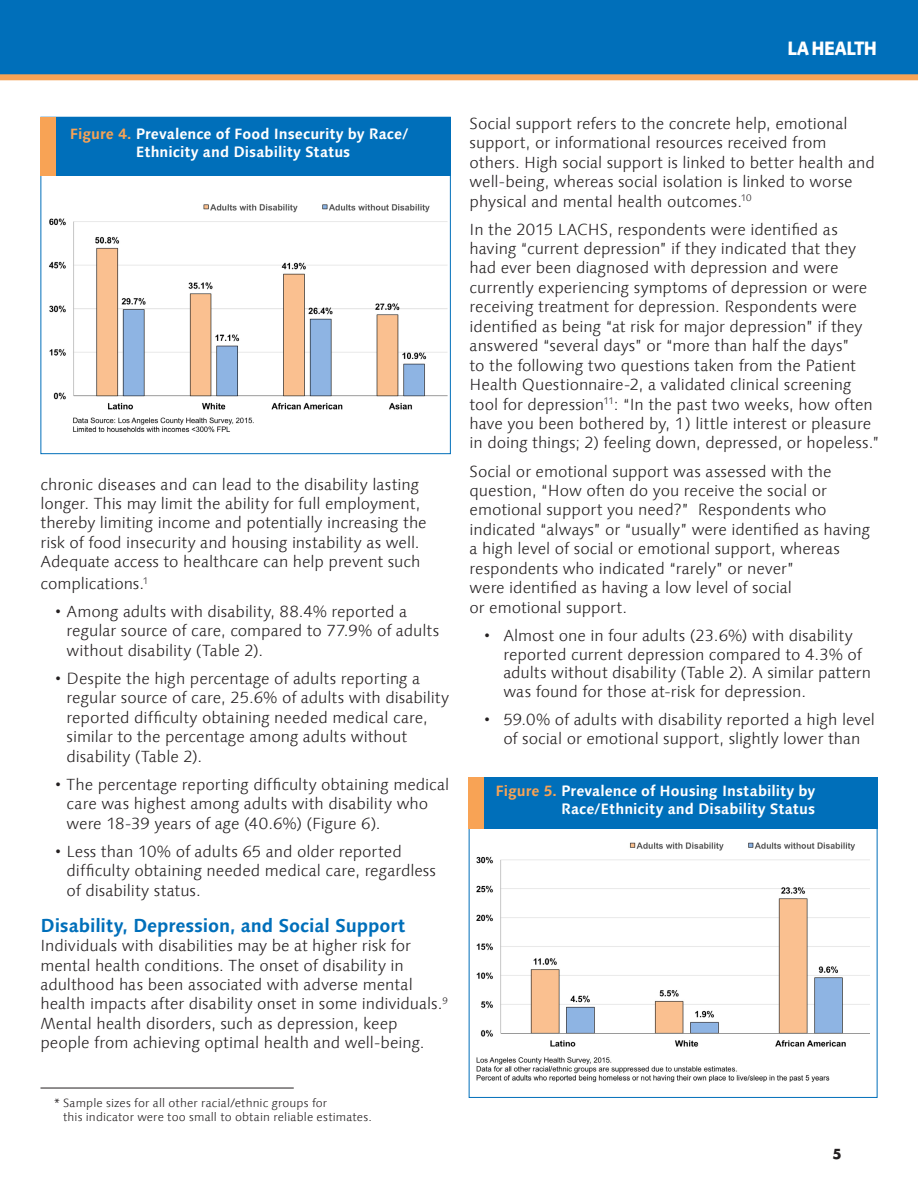
<style>
.page{position:relative;width:918px;height:1188px;background:#fff}
.page>*{position:absolute;margin:0;border:0;box-sizing:border-box;transform-origin:0 0}
.t1{font:800 19.5px "Linotype Syntax Com";letter-spacing:-.055em;color:#fff;scale:.9 1}
.SUBHEAD{font:700 18.75px "Linotype Syntax Com";letter-spacing:-.01em;color:#006fba}
.TEXT{font:300 16.2px/19.5px "Linotype Syntax Com";letter-spacing:-.005em;color:#231f20}
.TEXT_First_Paragraph{font:300 16.2px/19.5px "Linotype Syntax Com";letter-spacing:-.005em;color:#231f20}
.SUBHEAD-2{font:700 15px/18px "Linotype Syntax Com";color:#fff;text-align:center}
.t2{font:700 13.5px "Futura Std";color:#231f20}
.TEXT-2{font:300 12px/14.4px "Linotype Syntax Com";letter-spacing:.01em;color:#231f20}
.s1{color:#f8a355}
</style>
<div class="page">
<div style="left:0;top:0;width:918px;height:74px;background:#006fba"></div>
<div style="left:0;top:74px;width:918px;height:6px;background:#f8a355"></div>
<img style="left:49px;top:204px;width:399px;height:229px">
<div style="left:41px;top:117px;width:410px;height:58px;background:#006fba"></div>
<div style="left:41px;top:117px;width:15px;height:58px;background:#f8a355"></div>
<hr style="left:40px;top:1088px;width:254px;height:1px;background:#231f20">
<img style="left:476px;top:842px;width:394px;height:241px">
<div style="left:469px;top:777px;width:409px;height:52px;background:#006fba"></div>
<div style="left:468px;top:777px;width:16px;height:52px;background:#f8a355"></div>
<p class="t1" style="left:787px;top:35px;width:102px">LA HEALTH</p>
<p class="SUBHEAD-2" style="left:70px;top:124px;width:340px"><span class="s1">Figure 4.</span> Prevalence of Food Insecurity by Race/<br>Ethnicity and Disability Status</p>
<p class="TEXT_First_Paragraph" style="left:40px;top:474px;width:388px">chronic diseases and can lead to the disability lasting longer. This may limit the ability for full employment, thereby limiting income and potentially increasing the risk of food insecurity and housing instability as well.<br>Adequate access to healthcare can help prevent such</p>
<p class="TEXT_First_Paragraph" style="left:40px;top:574px;width:109px">complications.<sup>1</sup></p>
<p class="TEXT" style="left:67px;top:602px;width:374px;text-indent:-13px">• Among adults with disability, 88.4% reported a regular source of care, compared to 77.9% of adults without disability (Table 2).</p>
<p class="TEXT" style="left:67px;top:669px;width:384px;text-indent:-13px">• Despite the high percentage of adults reporting a regular source of care, 25.6% of adults with disability reported difficulty obtaining needed medical care, similar to the percentage among adults without disability (Table 2).</p>
<p class="TEXT" style="left:67px;top:774px;width:384px;text-indent:-13px">• The percentage reporting difficulty obtaining medical care was highest among adults with disability who were 18-39 years of age (40.6%) (Figure 6).</p>
<p class="TEXT" style="left:67px;top:841px;width:371px;text-indent:-13px">• Less than 10% of adults 65 and older reported difficulty obtaining needed medical care, regardless of disability status.</p>
<p class="SUBHEAD" style="left:40px;top:913px;width:367px">Disability, Depression, and Social Support</p>
<p class="TEXT_First_Paragraph" style="left:40px;top:936px;width:409px">Individuals with disabilities may be at higher risk for mental health conditions. The onset of disability in adulthood has been associated with adverse mental health impacts after disability onset in some individuals.<sup>9<br></sup>Mental health disorders, such as depression, keep people from achieving optimal health and well-being.</p>
<p class="TEXT-2" style="left:63px;top:1095px;width:310px;text-indent:-9px">* Sample sizes for all other racial/ethnic groups for<br>this indicator were too small to obtain reliable estimates.</p>
<p class="TEXT" style="left:470px;top:113px;width:407px">Social support refers to the concrete help, emotional support, or informational resources received from others. High social support is linked to better health and well-being, whereas social isolation is linked to worse physical and mental health outcomes.<sup>10</sup></p>
<p class="TEXT" style="left:470px;top:219px;width:411px">In the 2015 LACHS, respondents were identified as having “current depression” if they indicated that they had ever been diagnosed with depression and were currently experiencing symptoms of depression or were receiving treatment for depression. Respondents were identified as being “at risk for major depression” if they answered “several days” or “more than half the days”<br>to the following two questions taken from the Patient Health Questionnaire-2, a validated clinical screening tool for depression<sup>11</sup>: “In the past two weeks, how often have you been bothered by, 1) little interest or pleasure in doing things; 2) feeling down, depressed, or hopeless.”</p>
<p class="TEXT" style="left:470px;top:461px;width:402px">Social or emotional support was assessed with the question, “How often do you receive the social or emotional support you need?” Respondents who indicated “always” or “usually” were identified as having a high level of social or emotional support, whereas respondents who indicated “rarely” or never”<br>were identified as having a low level of social<br>or emotional support.</p>
<p class="TEXT" style="left:503px;top:626px;width:369px;line-height:18.9px;text-indent:-20px">• Almost one in four adults (23.6%) with disability reported current depression compared to 4.3% of adults without disability (Table 2). A similar pattern was found for those at-risk for depression.</p>
<p class="TEXT" style="left:483px;top:710px;width:393px;line-height:18.9px;text-align:center">• 59.0% of adults with disability reported a high level of social or emotional support, slightly lower than</p>
<p class="SUBHEAD-2" style="left:496px;top:781px;width:321px;text-align:right"><span class="s1">Figure 5.</span> Prevalence of Housing Instability by<br>Race/Ethnicity and Disability Status</p>
<p class="t2" style="left:833px;top:1145px;width:11px">5</p>
</div>
